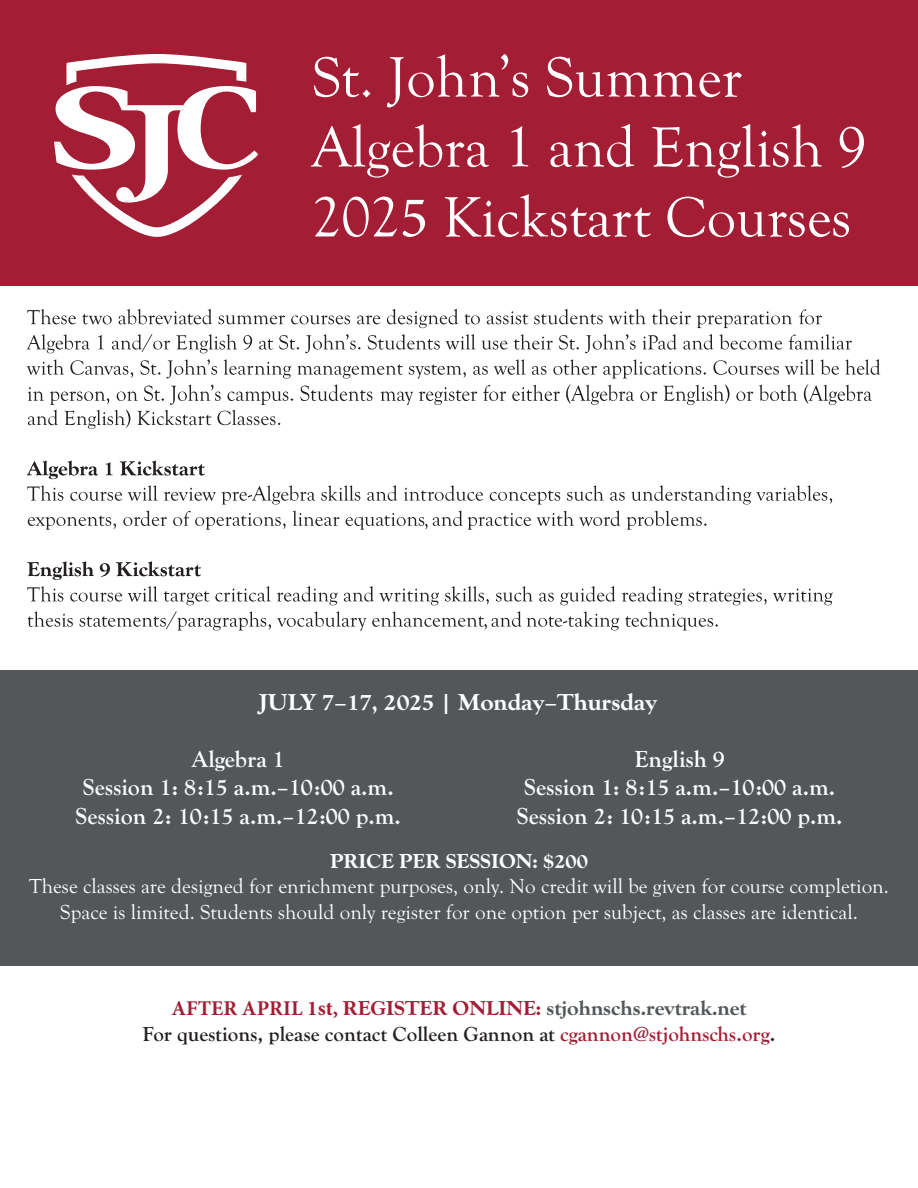
<style>
.page{position:relative;width:918px;height:1188px;background:#fff}
.page>*{position:absolute;margin:0;border:0;box-sizing:border-box;transform-origin:0 0}
.t1{font:58.5px/69.9px "Goudy Old Sty";color:#fff}
.t2{font:700 24px/28.8px "Goudy Old Sty";color:#fff;text-align:center}
.t3{font:700 expanded 24px "Goudy Old Sty";color:#fff}
.t4{font:21px/25.3px "Goudy Old Sty";color:#fff;text-align:center}
.t5{font:700 21px/25.2px "Goudy Old Sty";color:#231f20;text-align:center}
.t6{font:700 expanded 21px "Goudy Old Sty";color:#fff}
.s1{font-family:"Minion Pro"}
.s2{font-family:"Minion Pro";font-stretch:normal}
.s3{font-family:"Minion Pro";color:#a31e35}
.s4{font-stretch:expanded;color:#a31e35}
.s5{font-stretch:expanded;color:#535759}
.s6{color:#a31e35}
</style>
<div class="page">
<div style="left:0;top:0;width:918px;height:285px;background:#a31e35"></div>
<svg style="left:27px;top:586px;width:806px;height:19px"></svg>
<svg style="left:27px;top:561px;width:174px;height:19px"></svg>
<svg style="left:27px;top:460px;width:178px;height:19px"></svg>
<svg style="left:28px;top:385px;width:844px;height:44px"></svg>
<svg style="left:27px;top:359px;width:853px;height:20px"></svg>
<svg style="left:27px;top:334px;width:825px;height:19px"></svg>
<svg style="left:27px;top:309px;width:795px;height:19px"></svg>
<div style="left:0;top:670px;width:918px;height:296px;background:#535759"></div>
<svg style="left:28px;top:611px;width:690px;height:20px"></svg>
<svg style="left:27px;top:485px;width:805px;height:45px"></svg>
<svg style="left:54px;top:54px;width:204px;height:183px"></svg>
<h1 class="t1" style="left:312px;top:44px;width:556px">St. John’s Summer<br>Algebra 1 and English 9<br>202<span class="s1">5</span> Kickstart Courses</h1>
<p class="t3" style="left:259px;top:689px;width:399px">JULY <span class="s2">7</span>–1<span class="s2">7</span>, 202<span class="s2">5</span> | Monday–Thursday</p>
<p class="t2" style="left:75px;top:745px;width:327px">Algebra 1<br>Session 1: 8:15 a.m.–10:00 a.m.<br>Session 2: 10:15 a.m.–12:00 p.m.</p>
<p class="t2" style="left:517px;top:745px;width:327px">English 9<br>Session 1: 8:15 a.m.–10:00 a.m.<br>Session 2: 10:15 a.m.–12:00 p.m.</p>
<p class="t6" style="left:330px;top:850px;width:259px">PRICE PER SESSION: $200</p>
<p class="t4" style="left:29px;top:874px;width:861px">These classes are designed for enrichment purposes, only. No credit will be given for course completion.<br>Space is limited. Students should only register for one option per subject, as classes are identical.</p>
<p class="t5" style="left:143px;top:996px;width:634px"><span class="s3">AFTER APRIL 1st,</span> <span class="s4">REGISTER ONLINE:</span> <span class="s5">stjohnschs.revtrak.net<br></span>For questions, please contact Colleen Gannon at <span class="s6">cgannon@stjohnschs.org</span>.</p>
</div>
